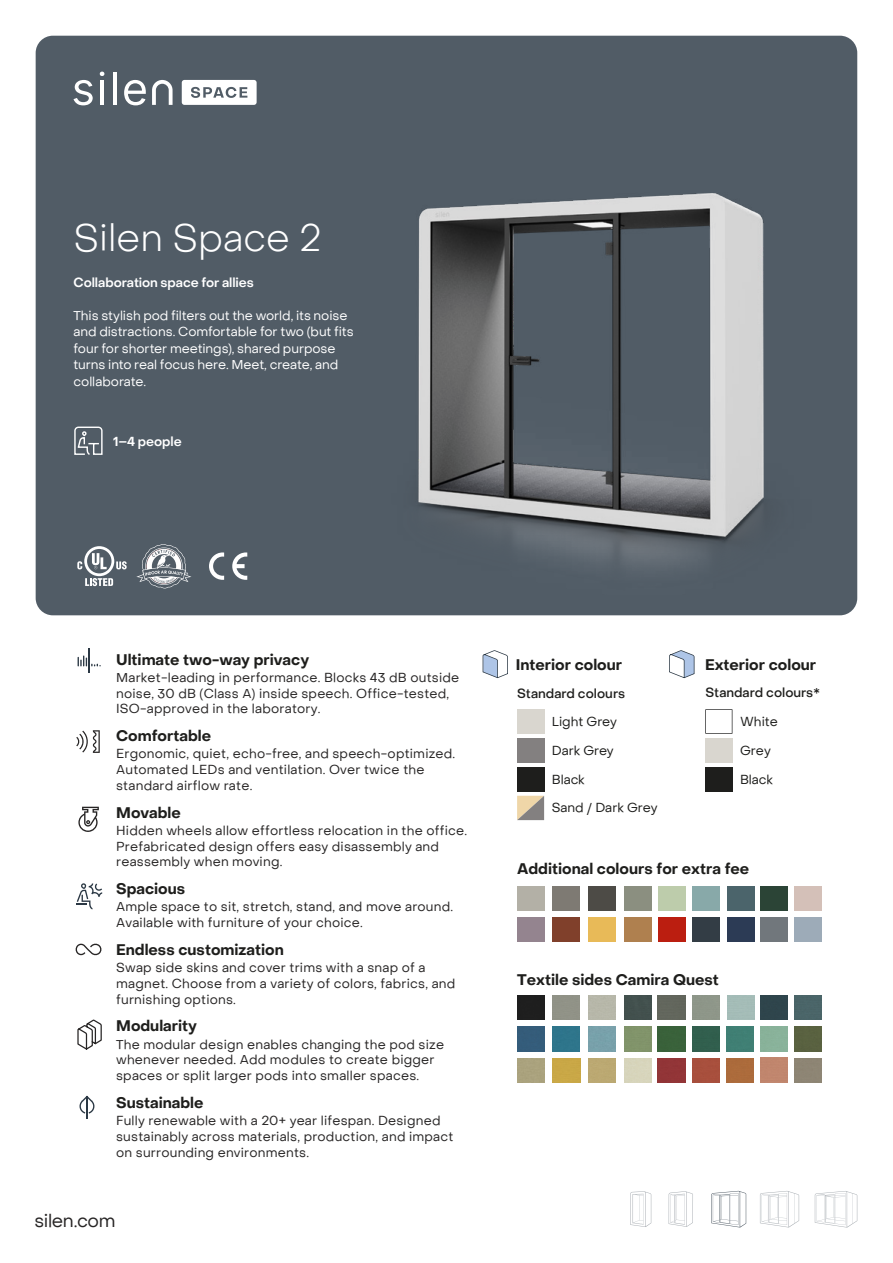
<style>
.page{position:relative;width:893px;height:1263px;background:#fff}
.page>*{position:absolute;margin:0;border:0;box-sizing:border-box;transform-origin:0 0}
.t1{font:300 37.5px "PP Object Sans";color:#fff}
.t2{font:18px "PP Object Sans";letter-spacing:-.02em;color:#272525}
.t3{font:700 15px "PP Object Sans";color:#1e1e1c}
.t4{font:12.75px/15.8px "PP Object Sans";letter-spacing:.015em;color:#272525}
.t5{font:12.75px/16.5px "PP Object Sans";letter-spacing:-.005em;color:#fff}
.t6{font:12.75px "PP Object Sans";color:#1e1e1c}
.t7{font:600 12.75px "PP Object Sans";letter-spacing:-.005em;color:#fff}
.t8{font:500 12.75px "PP Object Sans";color:#1e1e1c}
</style>
<div class="page">
<div style="left:36px;top:36px;width:821px;height:579px;background:#515c66;border-radius:17px"></div>
<img style="left:290px;top:67px;width:568px;height:600px">
<svg style="left:73px;top:80px;width:20px;height:25px"></svg>
<svg style="left:100px;top:72px;width:4px;height:4px"></svg>
<hr style="left:100px;top:80px;width:4px;height:25px;background:#fff">
<hr style="left:113px;top:72px;width:4px;height:33px;background:#fff">
<svg style="left:124px;top:80px;width:22px;height:25px"></svg>
<svg style="left:152px;top:80px;width:21px;height:25px"></svg>
<svg style="left:182px;top:80px;width:75px;height:25px;background:#e3e4e6"></svg>
<svg style="left:74px;top:426px;width:29px;height:29px"></svg>
<svg style="left:630px;top:1191px;width:21px;height:36px"></svg>
<svg style="left:711px;top:1191px;width:35px;height:36px"></svg>
<svg style="left:760px;top:1191px;width:39px;height:36px"></svg>
<svg style="left:815px;top:1191px;width:42px;height:36px"></svg>
<svg style="left:669px;top:1191px;width:24px;height:36px"></svg>
<svg style="left:77px;top:546px;width:50px;height:40px"></svg>
<svg style="left:232px;top:552px;width:15px;height:28px"></svg>
<svg style="left:209px;top:552px;width:15px;height:28px"></svg>
<svg style="left:136px;top:544px;width:55px;height:44px"></svg>
<svg style="left:76px;top:730px;width:24px;height:23px"></svg>
<svg style="left:78px;top:807px;width:21px;height:25px"></svg>
<svg style="left:75px;top:943px;width:27px;height:13px"></svg>
<hr style="left:86px;top:1096px;width:2px;height:23px;background:#2b3844">
<svg style="left:79px;top:1095px;width:16px;height:18px"></svg>
<hr style="left:88px;top:649px;width:2px;height:24px;background:#2b3844">
<svg style="left:78px;top:655px;width:23px;height:11px"></svg>
<svg style="left:76px;top:883px;width:26px;height:26px"></svg>
<svg style="left:77px;top:1019px;width:25px;height:31px"></svg>
<div style="left:517px;top:709px;width:27px;height:25px;background:#d9d6cf"></div>
<div style="left:517px;top:738px;width:27px;height:25px;background:#838080"></div>
<div style="left:517px;top:767px;width:27px;height:24px;background:#1e1e1c"></div>
<svg style="left:517px;top:796px;width:27px;height:24px"></svg>
<svg style="left:705px;top:709px;width:27px;height:25px"></svg>
<div style="left:705px;top:738px;width:27px;height:24px;background:#d9d6cf"></div>
<div style="left:705px;top:767px;width:27px;height:24px;background:#1e1e1c"></div>
<img style="left:517px;top:995px;width:27px;height:25px">
<img style="left:794px;top:1026px;width:27px;height:25px">
<img style="left:517px;top:1026px;width:27px;height:25px">
<img style="left:553px;top:1026px;width:27px;height:25px">
<img style="left:624px;top:995px;width:27px;height:25px">
<img style="left:553px;top:1058px;width:27px;height:25px">
<img style="left:658px;top:995px;width:27px;height:25px">
<img style="left:624px;top:1026px;width:28px;height:25px">
<img style="left:658px;top:1026px;width:27px;height:25px">
<img style="left:692px;top:1026px;width:27px;height:25px">
<img style="left:658px;top:1058px;width:27px;height:25px">
<img style="left:761px;top:995px;width:27px;height:25px">
<img style="left:727px;top:1026px;width:27px;height:25px">
<img style="left:692px;top:1058px;width:27px;height:25px">
<img style="left:794px;top:995px;width:27px;height:25px">
<img style="left:727px;top:1058px;width:27px;height:25px">
<svg style="left:483px;top:650px;width:25px;height:28px"></svg>
<svg style="left:669px;top:650px;width:25px;height:28px"></svg>
<div style="left:517px;top:886px;width:27px;height:25px;background:#b3b0a6"></div>
<div style="left:553px;top:886px;width:27px;height:25px;background:#7e7a73"></div>
<div style="left:517px;top:917px;width:27px;height:24px;background:#94848f"></div>
<div style="left:588px;top:886px;width:27px;height:25px;background:#4d4b46"></div>
<div style="left:553px;top:917px;width:27px;height:24px;background:#80402b"></div>
<div style="left:624px;top:886px;width:27px;height:25px;background:#8b8f80"></div>
<div style="left:588px;top:917px;width:27px;height:24px;background:#e8ba58"></div>
<div style="left:794px;top:917px;width:27px;height:24px;background:#9dabb8"></div>
<div style="left:761px;top:917px;width:27px;height:24px;background:#71777c"></div>
<div style="left:658px;top:886px;width:27px;height:25px;background:#bdccab"></div>
<div style="left:624px;top:917px;width:27px;height:24px;background:#af804f"></div>
<div style="left:692px;top:886px;width:27px;height:25px;background:#88a9a9"></div>
<div style="left:658px;top:917px;width:27px;height:24px;background:#bb1e10"></div>
<div style="left:727px;top:886px;width:27px;height:25px;background:#4b646b"></div>
<div style="left:692px;top:917px;width:27px;height:24px;background:#333d45"></div>
<div style="left:761px;top:886px;width:27px;height:25px;background:#2b4436"></div>
<div style="left:727px;top:917px;width:27px;height:24px;background:#2c3b55"></div>
<div style="left:794px;top:886px;width:27px;height:25px;background:#d4c0b8"></div>
<h1 class="t1" style="left:73px;top:216px;width:250px">Silen Space 2</h1>
<p class="t7" style="left:73px;top:275px;width:182px">Collaboration space for allies</p>
<p class="t5" style="left:73px;top:307px;width:282px">This stylish pod filters out the world, its noise and distractions. Comfortable for two (but fits four for shorter meetings), shared purpose turns into real focus here. Meet, create, and collaborate.</p>
<p class="t7" style="left:113px;top:434px;width:70px">1–4 people</p>
<p class="t3" style="left:116px;top:650px;width:194px">Ultimate two-way privacy</p>
<p class="t4" style="left:116px;top:669px;width:345px">Market-leading in performance. Blocks 43 dB outside noise, 30 dB (Class A) inside speech. Office-tested,<br>ISO-approved in the laboratory.</p>
<p class="t3" style="left:116px;top:727px;width:96px">Comfortable</p>
<p class="t4" style="left:116px;top:746px;width:341px">Ergonomic, quiet, echo-free, and speech-optimized.<br>Automated LEDs and ventilation. Over twice the standard airflow rate.</p>
<p class="t3" style="left:116px;top:803px;width:66px">Movable</p>
<p class="t4" style="left:116px;top:822px;width:353px">Hidden wheels allow effortless relocation in the office.<br>Prefabricated design offers easy disassembly and reassembly when moving.</p>
<p class="t3" style="left:116px;top:880px;width:71px">Spacious</p>
<p class="t4" style="left:116px;top:899px;width:338px">Ample space to sit, stretch, stand, and move around.<br>Available with furniture of your choice.</p>
<p class="t3" style="left:116px;top:940px;width:169px">Endless customization</p>
<p class="t4" style="left:116px;top:960px;width:341px">Swap side skins and cover trims with a snap of a magnet. Choose from a variety of colors, fabrics, and furnishing options.</p>
<p class="t3" style="left:116px;top:1017px;width:82px">Modularity</p>
<p class="t4" style="left:116px;top:1036px;width:329px">The modular design enables changing the pod size whenever needed. Add modules to create bigger spaces or split larger pods into smaller spaces.</p>
<p class="t3" style="left:116px;top:1093px;width:89px">Sustainable</p>
<p class="t4" style="left:116px;top:1113px;width:339px">Fully renewable with a 20+ year lifespan. Designed sustainably across materials, production, and impact on surrounding environments.</p>
<h2 class="t2" style="left:35px;top:1209px;width:83px">silen.com</h2>
<p class="t3" style="left:516px;top:656px;width:108px">Interior colour</p>
<p class="t3" style="left:705px;top:656px;width:113px">Exterior colour</p>
<p class="t8" style="left:517px;top:685px;width:109px">Standard colours</p>
<p class="t8" style="left:705px;top:685px;width:116px">Standard colours*</p>
<p class="t6" style="left:552px;top:714px;width:67px">Light Grey</p>
<p class="t6" style="left:552px;top:743px;width:63px">Dark Grey</p>
<p class="t6" style="left:552px;top:772px;width:34px">Black</p>
<p class="t6" style="left:552px;top:800px;width:107px">Sand / Dark Grey</p>
<p class="t6" style="left:740px;top:714px;width:39px">White</p>
<p class="t6" style="left:740px;top:742px;width:32px">Grey</p>
<p class="t6" style="left:740px;top:771px;width:34px">Black</p>
<p class="t3" style="left:517px;top:859px;width:234px">Additional colours for extra fee</p>
<p class="t3" style="left:517px;top:970px;width:203px">Textile sides Camira Quest</p>
</div>
